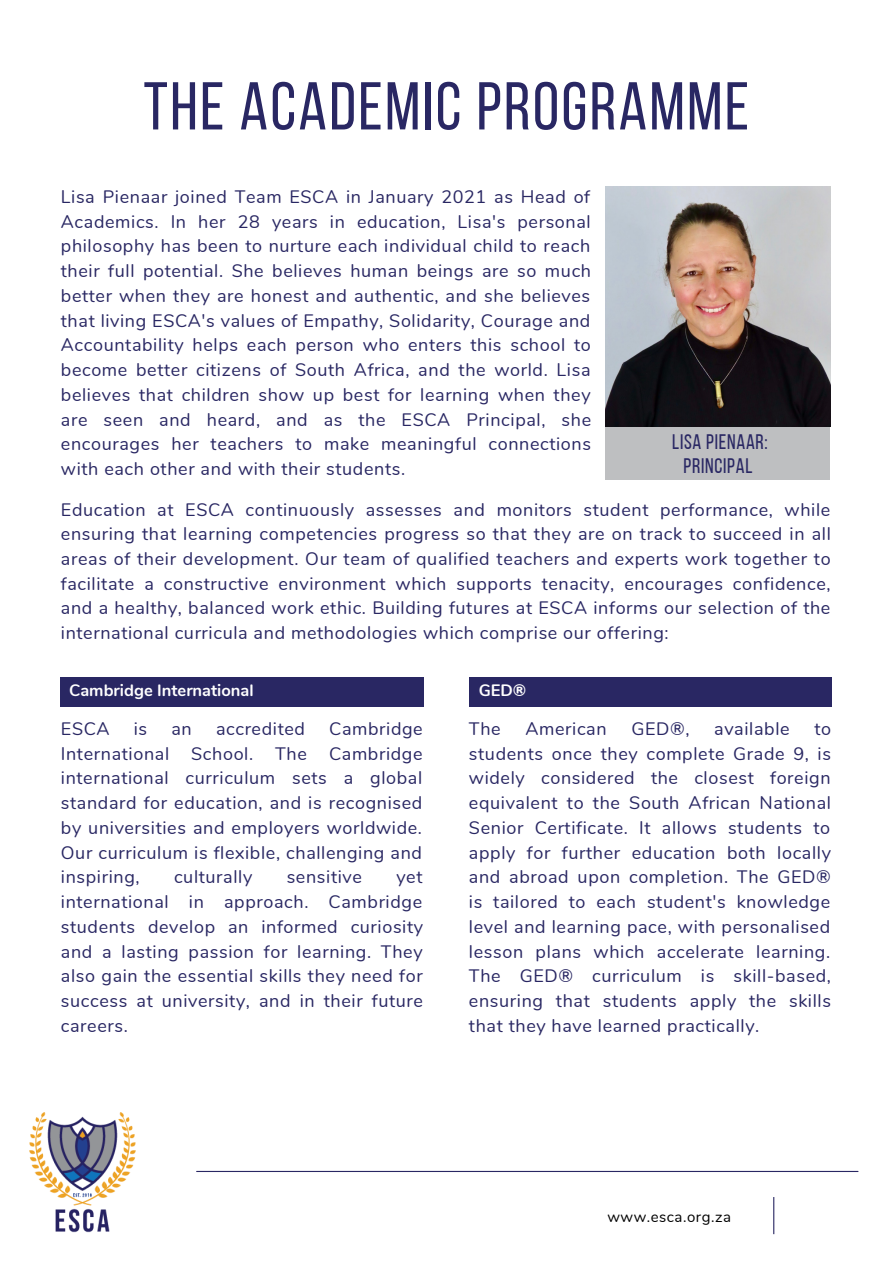
<style>
.page{position:relative;width:893px;height:1264px;background:#fff}
.page>*{position:absolute;margin:0;border:0;box-sizing:border-box;transform-origin:0 0}
.t1{font:67.5px "Bebas Neue";letter-spacing:.035em;color:#292763}
.t2{font:21px/23.5px "Bebas Neue";letter-spacing:.035em;color:#292763;text-align:center}
.t3{font:18px/24.8px "Nunito";letter-spacing:.035em;color:#292763;text-align:justify}
.t4{font:700 16.5px "Nunito";color:#fff}
.t5{font:15px "Nunito";letter-spacing:.035em;color:#000}
</style>
<div class="page">
<hr style="left:197px;top:1170px;width:660px;height:1px;background:#292763">
<hr style="left:773px;top:1196px;width:1px;height:38px;background:#292763">
<img style="left:30px;top:1112px;width:106px;height:120px">
<div style="left:61px;top:677px;width:362px;height:29px;background:#292763"></div>
<div style="left:469px;top:677px;width:362px;height:29px;background:#292763"></div>
<div style="left:605px;top:423px;width:225px;height:57px;background:#bebfc1"></div>
<img style="left:605px;top:186px;width:225px;height:241px">
<h1 class="t1" style="left:143px;top:79px;width:607px">THE ACADEMIC PROGRAMME</h1>
<p class="t3" style="left:61px;top:185px;width:531px">Lisa Pienaar joined Team ESCA in January 2021 as Head of Academics. In her 28 years in education, Lisa's personal philosophy has been to nurture each individual child to reach their full potential. She believes human beings are so much better when they are honest and authentic, and she believes that living ESCA's values of Empathy, Solidarity, Courage and Accountability helps each person who enters this school to become better citizens of South Africa, and the world. Lisa believes that children show up best for learning when they are seen and heard, and as the ESCA Principal, she encourages her teachers to make meaningful connections with each other and with their students.</p>
<p class="t2" style="left:672px;top:432px;width:97px">LISA PIENAAR:<br>PRINCIPAL</p>
<p class="t3" style="left:61px;top:497px;width:771px">Education at ESCA continuously assesses and monitors student performance, while ensuring that learning competencies progress so that they are on track to succeed in all areas of their development. Our team of qualified teachers and experts work together to facilitate a constructive environment which supports tenacity, encourages confidence, and a healthy, balanced work ethic. Building futures at ESCA informs our selection of the international curricula and methodologies which comprise our offering:</p>
<p class="t4" style="left:69px;top:679px;width:186px">Cambridge International</p>
<p class="t4" style="left:478px;top:679px;width:49px">GED®</p>
<p class="t3" style="left:61px;top:716px;width:363px;text-indent:268px">Cambridge International School. The Cambridge international curriculum sets a global standard for education, and is recognised by universities and employers worldwide.<br>Our curriculum is flexible, challenging and inspiring,</p>
<p class="t3" style="left:61px;top:716px;width:50px">ESCA</p>
<p class="t3" style="left:134px;top:716px;width:15px">is</p>
<p class="t3" style="left:171px;top:716px;width:22px">an</p>
<p class="t3" style="left:216px;top:716px;width:90px">accredited</p>
<p class="t3" style="left:174px;top:865px;width:80px">culturally</p>
<p class="t3" style="left:287px;top:865px;width:77px">sensitive</p>
<p class="t3" style="left:61px;top:865px;width:363px;text-indent:335px">yet international in approach. Cambridge students develop an informed curiosity and a lasting passion for learning. They also gain the essential skills they need for success at university, and in their future careers.</p>
<p class="t3" style="left:469px;top:716px;width:33px">The</p>
<p class="t3" style="left:525px;top:716px;width:83px">American</p>
<p class="t3" style="left:631px;top:716px;width:60px">GED®,</p>
<p class="t3" style="left:714px;top:716px;width:77px">available</p>
<p class="t3" style="left:469px;top:716px;width:363px;text-indent:345px">to students once they complete Grade 9, is widely considered the closest foreign equivalent to the South African National Senior Certificate. It allows students to apply for further education both locally and abroad upon completion. The GED® is tailored to each student's knowledge level and learning pace, with personalised lesson plans which accelerate learning.<br>The GED® curriculum is skill-based, ensuring that students apply the skills that they have learned practically.</p>
<p class="t5" style="left:607px;top:1206px;width:125px">www.esca.org.za</p>
</div>
